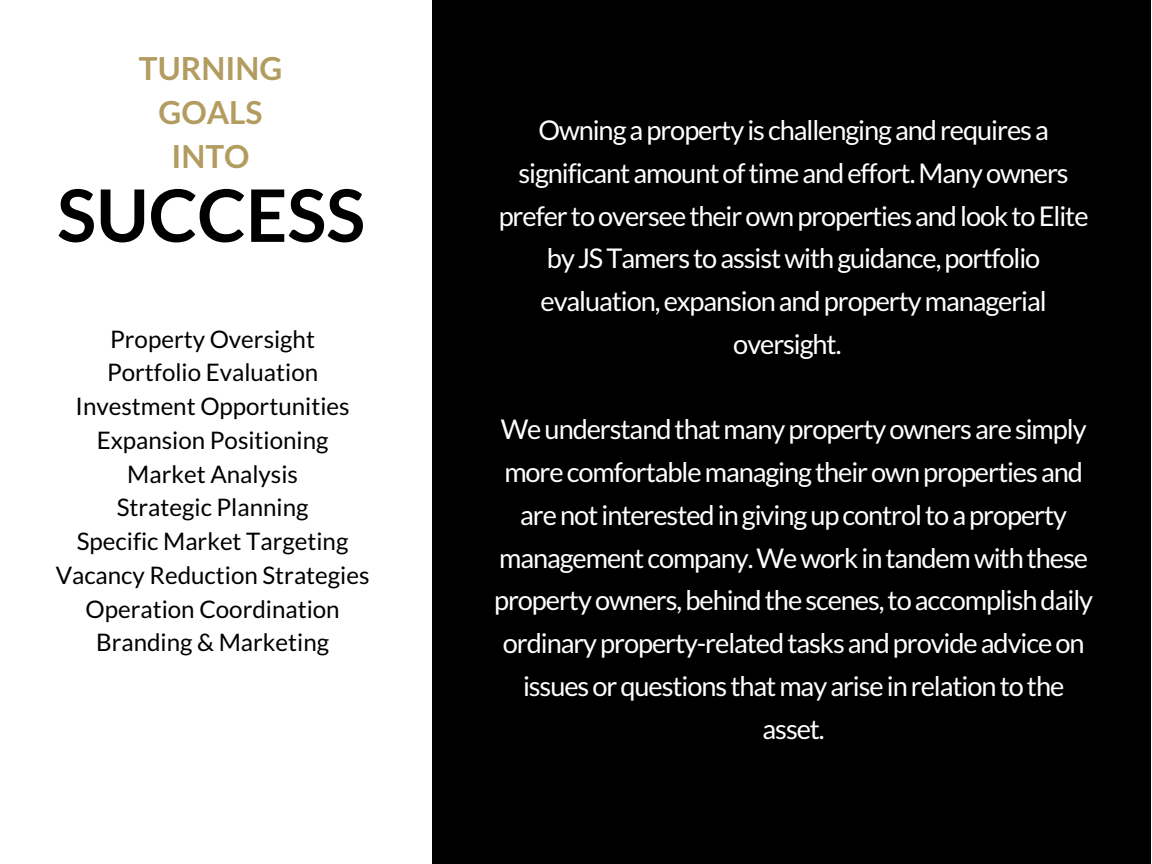
<style>
.page{position:relative;width:1152px;height:864px;background:#fff}
.page>*{position:absolute;margin:0;border:0;box-sizing:border-box;transform-origin:0 0}
.t1{font:700 72.45px "Lato";color:#000}
.t2{font:700 31.65px/43.8px "Lato";color:#b29c60;text-align:center}
.t3{font:27.15px/42.8px "Lato";letter-spacing:-.04em;color:#fff;text-align:center}
.t4{font:24.15px/33.8px "Lato";color:#000;text-align:center}
</style>
<div class="page">
<div style="left:432px;top:0;width:719px;height:864px;background:#000"></div>
<p class="t2" style="left:139px;top:46px;width:145px">TURNING<br>GOALS<br>INTO</p>
<h1 class="t1" style="left:57px;top:174px;width:309px">SUCCESS</h1>
<p class="t4" style="left:56px;top:322px;width:315px">Property Oversight<br>Portfolio Evaluation<br>Investment Opportunities<br>Expansion Positioning<br>Market Analysis<br>Strategic Planning<br>Specific Market Targeting<br>Vacancy Reduction Strategies<br>Operation Coordination<br>Branding &amp; Marketing</p>
<p class="t3" style="left:499px;top:109px;width:591px">Owning a property is challenging and requires a significant amount of time and effort. Many owners prefer to oversee their own properties and look to Elite by JS Tamers to assist with guidance, portfolio evaluation, expansion and property managerial oversight.</p>
<p class="t3" style="left:494px;top:408px;width:600px">We understand that many property owners are simply more comfortable managing their own properties and are not interested in giving up control to a property management company. We work in tandem with these property owners, behind the scenes, to accomplish daily ordinary property-related tasks and provide advice on issues or questions that may arise in relation to the asset.</p>
</div>
